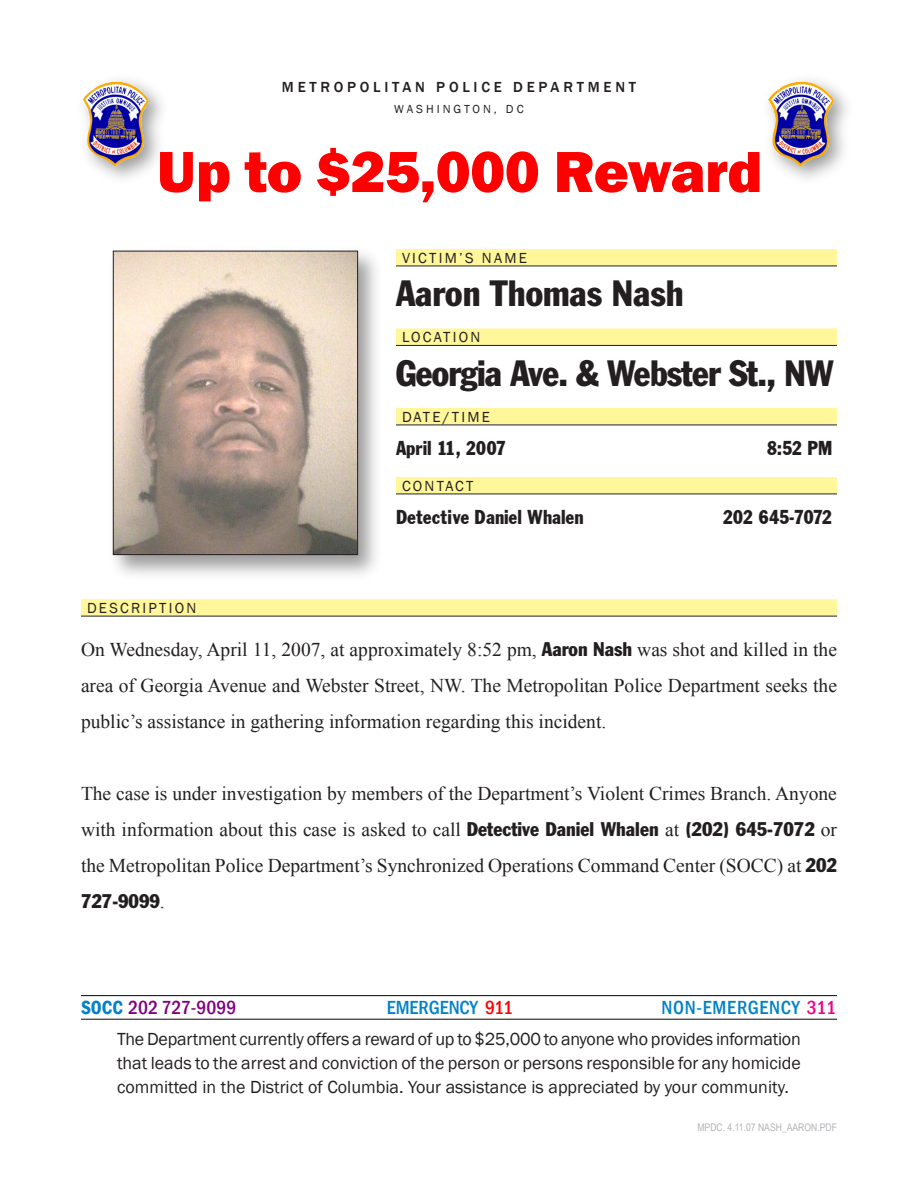
<style>
.page{position:relative;width:918px;height:1188px;background:#fff}
.page>*{position:absolute;margin:0;border:0;box-sizing:border-box;transform-origin:0 0}
.t1{font:800 60px "Franklin Gothic";letter-spacing:-.01em;color:#f00}
.name_location_data{font:condensed 36px "Franklin Gothic";letter-spacing:-.02em;color:#231f20}
.name_location_data-2{font:condensed 36px "Franklin Gothic";color:#231f20}
.other_details{font:21px "Franklin Cond Gothic";color:#231f20}
.other_details-2{font:21px "Franklin Cond Gothic";letter-spacing:-.025em;color:#231f20}
.body{font:19.5px/36px "Times New Roman";color:#231f20;text-align:justify}
.body-2{font:500 condensed 19.5px "Franklin Gothic";letter-spacing:.035em;color:#0082c8}
.body-3{font:500 condensed 19.5px "Franklin Gothic";color:#800080}
.body-4{font:500 condensed 19.5px "Franklin Gothic";color:#0082c8}
.reward_disclosure{font:18px/24px "Franklin Gothic";color:#231f20;text-align:justify}
.detail_section{font:15px "Franklin Gothic";letter-spacing:.15em;color:#231f20}
.t2{font:500 15px "Franklin Gothic";letter-spacing:.25em;color:#231f20}
.t3{font:12px "Franklin Gothic";letter-spacing:.25em;color:#231f20}
.body-5{font:10.5px "Arial Narrow";color:#b2b3b7}
.s1{font-family:"Franklin Gothic";font-stretch:condensed}
.s2{font-weight:600;color:#0082c8}
.s3{color:#f00}
.s4{color:#ed028c}
</style>
<div class="page">
<div style="left:74px;top:72px;width:97px;height:117px;background:#231f20;opacity:.45"></div>
<img style="left:83px;top:82px;width:67px;height:85px">
<div style="left:759px;top:72px;width:97px;height:117px;background:#231f20;opacity:.45"></div>
<img style="left:768px;top:82px;width:67px;height:85px">
<div style="left:81px;top:599px;width:756px;height:17px;background:#fff79a"></div>
<hr style="left:81px;top:616px;width:756px;height:1px;background:#231f20">
<div style="left:396px;top:249px;width:441px;height:17px;background:#fff79a"></div>
<hr style="left:396px;top:266px;width:441px;height:1px;background:#231f20">
<div style="left:396px;top:329px;width:441px;height:16px;background:#fff79a"></div>
<hr style="left:396px;top:345px;width:441px;height:1px;background:#231f20">
<div style="left:396px;top:408px;width:441px;height:17px;background:#fff79a"></div>
<hr style="left:396px;top:425px;width:441px;height:1px;background:#231f20">
<div style="left:396px;top:477px;width:441px;height:17px;background:#fff79a"></div>
<hr style="left:396px;top:494px;width:441px;height:1px;background:#231f20">
<div style="left:108px;top:246px;width:277px;height:335px;background:#231f20;opacity:.45"></div>
<img style="left:115px;top:253px;width:241px;height:300px">
<div style="left:113px;top:251px;width:245px;height:304px;border:1px solid #231f20"></div>
<hr style="left:81px;top:995px;width:756px;height:1px;background:#231f20">
<hr style="left:81px;top:1019px;width:756px;height:1px;background:#231f20">
<p class="t2" style="left:282px;top:77px;width:356px">METROPOLITAN POLICE DEPARTMENT</p>
<p class="t3" style="left:394px;top:102px;width:131px">WASHINGTON, DC</p>
<p class="t1" style="left:157px;top:133px;width:607px">Up to $25,000 Reward</p>
<p class="detail_section" style="left:402px;top:248px;width:125px">VICTIM’S NAME</p>
<p class="name_location_data-2" style="left:396px;top:271px;width:289px">Aaron Thomas Nash</p>
<p class="detail_section" style="left:402px;top:328px;width:80px">LOCATION</p>
<p class="name_location_data" style="left:396px;top:351px;width:439px">Georgia Ave. &amp; Webster St., NW</p>
<p class="detail_section" style="left:402px;top:407px;width:88px">DATE /TIME</p>
<p class="other_details" style="left:396px;top:436px;width:112px">April 11, 2007</p>
<p class="other_details" style="left:767px;top:436px;width:67px">8:52 PM</p>
<p class="detail_section" style="left:402px;top:476px;width:73px">CONTACT</p>
<p class="other_details" style="left:396px;top:505px;width:189px">Detective Daniel Whalen</p>
<p class="other_details-2" style="left:723px;top:505px;width:111px">202 645-7072</p>
<p class="detail_section" style="left:87px;top:598px;width:83px">Descri ption</p>
<p class="body" style="left:81px;top:631px;width:758px">On Wednesday, April 11, 2007, at approximately 8:52 pm, <span class="s1">Aaron Nash</span> was shot and killed in the area of Georgia Avenue and Webster Street, NW. The Metropolitan Police Department seeks the public’s assistance in gathering information regarding this incident.</p>
<p class="body" style="left:81px;top:775px;width:758px">The case is under investigation by members of the Department’s Violent Crimes Branch. Anyone with information about this case is asked to call <span class="s1">Detective Daniel Whalen</span> at <span class="s1">(202) 645-7072</span> or the Metropolitan Police Department’s Synchronized Operations Command Center (SOCC) at <span class="s1">202<br>727-9099</span>.</p>
<p class="body-3" style="left:81px;top:995px;width:157px"><span class="s2">SOCC</span> 202 727-9099</p>
<p class="body-4" style="left:387px;top:995px;width:128px">EMERGENCY <span class="s3">911</span></p>
<p class="body-2" style="left:662px;top:995px;width:176px">NON-EMERGENCY <span class="s4">311</span></p>
<p class="reward_disclosure" style="left:117px;top:1028px;width:686px">The Department currently offers a reward of up to $25,000 to anyone who provides information that leads to the arrest and conviction of the person or persons responsible for any homicide committed in the District of Columbia. Your assistance is appreciated by your community.</p>
<p class="body-5" style="left:697px;top:1120px;width:141px">MPDC. 4.11.07 NASH_AARON.PDF</p>
</div>
